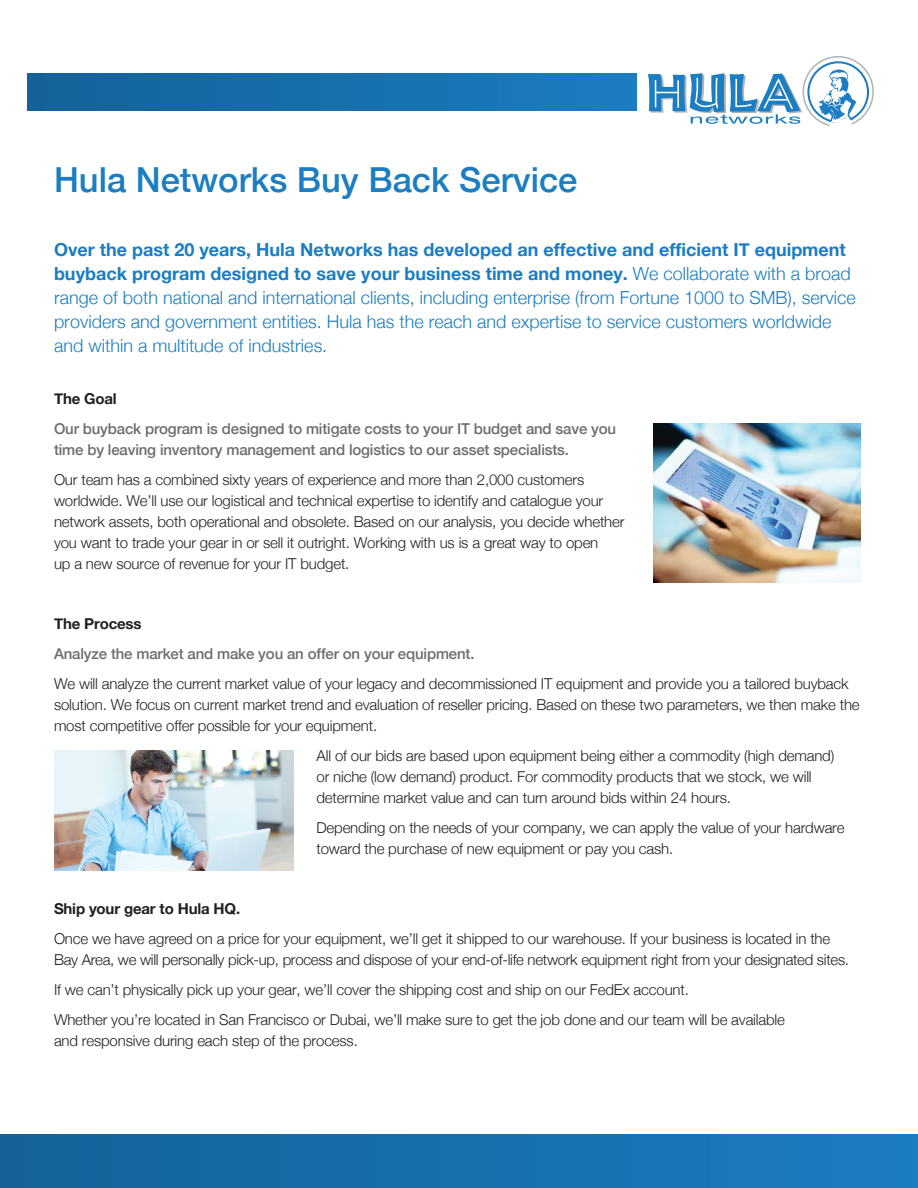
<style>
.page{position:relative;width:918px;height:1188px;background:#fff}
.page>*{position:absolute;margin:0;border:0;box-sizing:border-box;transform-origin:0 0}
.t1{font:500 34.5px "Helvetica Neue";color:#1b7dc2}
.t2{font:300 18px/24px "Helvetica Neue";color:#1b7dc2}
.t3{font:300 15px/21px "Helvetica Neue";letter-spacing:-.01em;color:#231f20}
.t4{font:500 15px/21px "Helvetica Neue";letter-spacing:-.01em;color:#6c6d70}
.t5{font:700 15px "Helvetica Neue";letter-spacing:-.01em;color:#231f20}
.s1{font-weight:700}
</style>
<div class="page">
<svg style="left:648px;top:56px;width:226px;height:70px"></svg>
<div style="left:27px;top:73px;width:609px;height:37px;background:linear-gradient(to right,#146198,#1b7dc1)"></div>
<div style="left:0;top:1134px;width:918px;height:54px;background:linear-gradient(to right,#146198,#1b7dc1)"></div>
<img style="left:654px;top:423px;width:207px;height:159px">
<img style="left:54px;top:750px;width:239px;height:121px">
<h1 class="t1" style="left:54px;top:152px;width:525px">Hula Networks Buy Back Service</h1>
<p class="t2" style="left:54px;top:236px;width:804px"><span class="s1">Over the past 20 years, Hula Networks has developed an effective and efficient IT equipment buyback program designed to save your business time and money.</span> We collaborate with a broad range of both national and international clients, including enterprise (from Fortune 1000 to SMB), service providers and government entities. Hula has the reach and expertise to service customers worldwide and within a multitude of industries.</p>
<p class="t5" style="left:54px;top:387px;width:64px">The Goal</p>
<p class="t4" style="left:54px;top:417px;width:564px">Our buyback program is designed to mitigate costs to your IT budget and save you time by leaving inventory management and logistics to our asset specialists.</p>
<p class="t3" style="left:54px;top:469px;width:572px">Our team has a combined sixty years of experience and more than 2,000 customers worldwide. We’ll use our logistical and technical expertise to identify and catalogue your network assets, both operational and obsolete. Based on our analysis, you decide whether you want to trade your gear in or sell it outright. Working with us is a great way to open<br>up a new source of revenue for your IT budget.</p>
<p class="t5" style="left:54px;top:612px;width:89px">The Process</p>
<p class="t4" style="left:54px;top:642px;width:422px">Analyze the market and make you an offer on your equipment.</p>
<p class="t3" style="left:54px;top:673px;width:807px">We will analyze the current market value of your legacy and decommissioned IT equipment and provide you a tailored buyback solution. We focus on current market trend and evaluation of reseller pricing. Based on these two parameters, we then make the most competitive offer possible for your equipment.</p>
<p class="t3" style="left:316px;top:745px;width:519px">All of our bids are based upon equipment being either a commodity (high demand) or niche (low demand) product. For commodity products that we stock, we will determine market value and can turn around bids within 24 hours.</p>
<p class="t3" style="left:316px;top:817px;width:530px">Depending on the needs of your company, we can apply the value of your hardware toward the purchase of new equipment or pay you cash.</p>
<p class="t5" style="left:54px;top:897px;width:188px">Ship your gear to Hula HQ.</p>
<p class="t3" style="left:54px;top:928px;width:797px">Once we have agreed on a price for your equipment, we’ll get it shipped to our warehouse. If your business is located in the<br>Bay Area, we will personally pick-up, process and dispose of your end-of-life network equipment right from your designated sites.</p>
<p class="t3" style="left:54px;top:974px;width:732px;line-height:30px">If we can’t physically pick up your gear, we’ll cover the shipping cost and ship on our FedEx account.<br>Whether you’re located in San Francisco or Dubai, we’ll make sure to get the job done and our team will be available</p>
<p class="t3" style="left:54px;top:1030px;width:305px">and responsive during each step of the process.</p>
</div>
